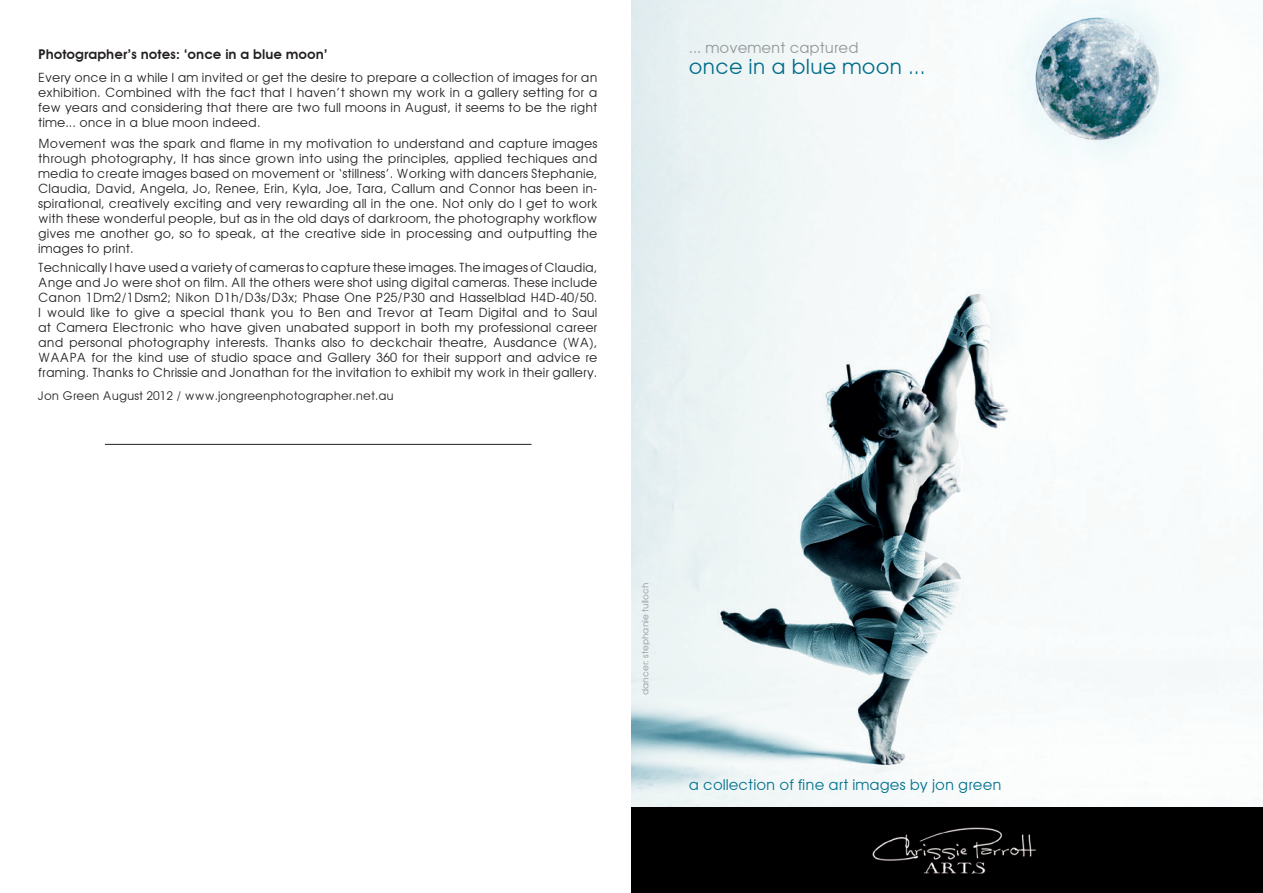
<style>
.page{position:relative;width:1263px;height:893px;background:#fff}
.page>*{position:absolute;margin:0;border:0;box-sizing:border-box;transform-origin:0 0}
.t1{font:21px "Avant Garde";color:#006c89}
.t2{font:15px "Avant Garde";color:#00718e}
.t3{font:15px "Avant Garde";color:#939598}
.t4{font:600 13.5px "Avant Garde";color:#231f20}
.t5{font:12.75px/15px "Avant Garde";color:#231f20;text-align:justify}
.t6{font:12px "Avant Garde";color:#231f20}
.t7{font:9px "Avant Garde";color:#939598}
</style>
<div class="page">
<img style="left:631px;top:0;width:632px;height:893px">
<hr style="left:105px;top:444px;width:426px;height:1px;background:#231f20">
<p class="t4" style="left:38px;top:46px;width:291px">Photographer’s notes: ‘once in a blue moon’</p>
<p class="t5" style="left:38px;top:70px;width:561px">Every once in a while I am invited or get the desire to prepare a collection of images for an exhibition. Combined with the fact that I haven’t shown my work in a gallery setting for a few years and considering that there are two full moons in August, it seems to be the right time... once in a blue moon indeed.</p>
<p class="t5" style="left:38px;top:136px;width:561px">Movement was the spark and flame in my motivation to understand and capture images through photography, It has since grown into using the principles, applied techiques and media to create images based on movement or ‘stillness’. Working with dancers Stephanie, Claudia, David, Angela, Jo, Renee, Erin, Kyla, Joe, Tara, Callum and Connor has been in&shy;spirational, creatively exciting and very rewarding all in the one. Not only do I get to work with these wonderful people, but as in the old days of darkroom, the photography workflow gives me another go, so to speak, at the creative side in processing and outputting the images to print.</p>
<p class="t5" style="left:38px;top:260px;width:561px">Technically I have used a variety of cameras to capture these images. The images of Claudia,<br>Ange and Jo were shot on film. All the others were shot using digital cameras. These include</p>
<p class="t5" style="left:38px;top:290px;width:561px">Canon 1Dm2/1Dsm2; Nikon D1h/D3s/D3x; Phase One P25/P30 and Hasselblad H4D-40/50.</p>
<p class="t5" style="left:38px;top:305px;width:561px">I would like to give a special thank you to Ben and Trevor at Team Digital and to Saul at Camera Electronic who have given unabated support in both my professional career and personal photography interests. Thanks also to deckchair theatre, Ausdance (WA), WAAPA for the kind use of studio space and Gallery 360 for their support and advice re framing. Thanks to Chrissie and Jonathan for the invitation to exhibit my work in their gallery.</p>
<p class="t6" style="left:38px;top:388px;width:357px">Jon Green August 2012 / www.jongreenphotographer.net.au</p>
<p class="t3" style="left:689px;top:39px;width:171px">... movement captured</p>
<p class="t1" style="left:689px;top:54px;width:238px">once in a blue moon ...</p>
<p class="t7" style="left:640px;top:695px;width:114px;rotate:-90deg">dancer: stephanie tulloch</p>
<p class="t2" style="left:689px;top:775px;width:314px">a collection of fine art images by jon green</p>
</div>
